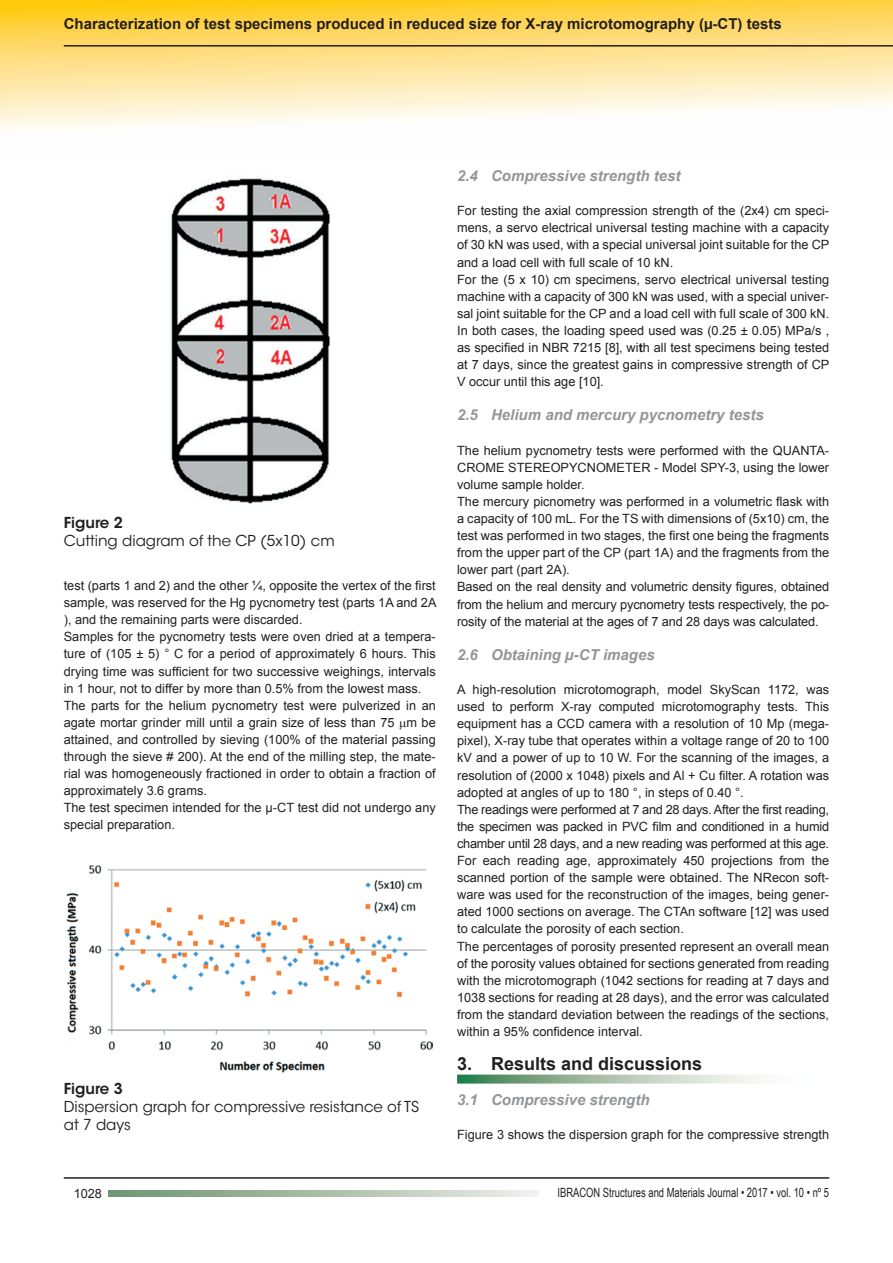
<style>
.page{position:relative;width:893px;height:1263px;background:#fff}
.page>*{position:absolute;margin:0;border:0;box-sizing:border-box;transform-origin:0 0}
.t1{font:700 18px "Arial";color:#231f20}
.t2{font:italic 700 15px "Arial";color:#939598}
.t3{font:700 15px "Arial";color:#231f20}
.t4{font:15px/18px "ITC Avant Garde Std";color:#231f20}
.t5{font:600 15px "ITC Avant Garde Std";color:#231f20}
.t6{font:12.75px/17.1px "Arial";color:#231f20}
.t7{font:12.75px "Arial Narrow";color:#231f20;scale:.9 1}
.s1{font-weight:700}
</style>
<div class="page">
<svg style="left:0;top:0;width:893px;height:130px;background:#fee498"></svg>
<hr style="left:64px;top:1177px;width:765px;height:2px;background:#231f20">
<hr style="left:64px;top:45px;width:829px;height:2px;background:#231f20">
<svg style="left:108px;top:1190px;width:431px;height:6px;background:#acc0aa"></svg>
<svg style="left:457px;top:1074px;width:300px;height:9px;background:#a8c3ac"></svg>
<img style="left:171px;top:178px;width:159px;height:326px">
<img style="left:66px;top:865px;width:367px;height:208px">
<p class="t3" style="left:64px;top:13px;width:719px">Characterization of test specimens produced in reduced size for X-ray microtomography (µ-CT) tests</p>
<p class="t5" style="left:64px;top:513px;width:61px">Figure 2</p>
<p class="t4" style="left:64px;top:532px;width:272px">Cutting diagram of the CP (5x10) cm</p>
<p class="t6" style="left:64px;top:577px;width:374px">test (parts 1 and 2) and the other ¼, opposite the vertex of the first sample, was reserved for the Hg pycnometry test (parts 1A and 2A ), and the remaining parts were discarded.<br>Samples for the pycnometry tests were oven dried at a tempera&shy;ture of (105 ± 5) ° C for a period of approximately 6 hours. This drying time was sufficient for two successive weighings, intervals in 1 hour, not to differ by more than 0.5% from the lowest mass.<br>The parts for the helium pycnometry test were pulverized in an agate mortar grinder mill until a grain size of less than 75 m be attained, and controlled by sieving (100% of the material passing through the sieve # 200). At the end of the milling step, the mate&shy;rial was homogeneously fractioned in order to obtain a fraction of approximately 3.6 grams.<br>The test specimen intended for the μ-CT test did not undergo any special preparation.</p>
<p class="t5" style="left:64px;top:1078px;width:61px">Figure 3</p>
<p class="t4" style="left:64px;top:1097px;width:357px">Dispersion graph for compressive resistance of TS at 7 days</p>
<p class="t2" style="left:457px;top:166px;width:225px">2.4 Compressive strength test</p>
<p class="t6" style="left:457px;top:202px;width:374px">For testing the axial compression strength of the (2x4) cm speci&shy;mens, a servo electrical universal testing machine with a capacity of 30 kN was used, with a special universal joint suitable for the CP and a load cell with full scale of 10 kN.<br>For the (5 x 10) cm specimens, servo electrical universal testing machine with a capacity of 300 kN was used, with a special univer&shy;sal joint suitable for the CP and a load cell with full scale of 300 kN.<br>In both cases, the loading speed used was (0.25 ± 0.05) MPa/s , as specified in NBR 7215 [8], wi<span class="s1">t</span>h all test specimens being tested at 7 days, since the greatest gains in compressive strength of CP V occur until this age [10].</p>
<p class="t2" style="left:457px;top:405px;width:308px">2.5 Helium and mercury pycnometry tests</p>
<p class="t6" style="left:457px;top:442px;width:374px">The helium pycnometry tests were performed with the QUANTA-CROME STEREOPYCNOMETER - Model SPY-3, using the lower volume sample holder.<br>The mercury picnometry was performed in a volumetric flask with a capacity of 100 mL. For the TS with dimensions of (5x10) cm, the test was performed in two stages, the first one being the fragments from the upper part of the CP (part 1A) and the fragments from the lower part (part 2A).<br>Based on the real density and volumetric density figures, obtained from the helium and mercury pycnometry tests respectively, the po&shy;rosity of the material at the ages of 7 and 28 days was calculated.</p>
<p class="t2" style="left:457px;top:645px;width:199px">2.6 Obtaining µ-CT images</p>
<p class="t6" style="left:457px;top:681px;width:374px">A high-resolution microtomograph, model SkyScan 1172, was used to perform X-ray computed microtomography tests. This equipment has a CCD camera with a resolution of 10 Mp (mega&shy;pixel), X-ray tube that operates within a voltage range of 20 to 100 kV and a power of up to 10 W. For the scanning of the images, a resolution of (2000 x 1048) pixels and Al + Cu filter. A rotation was adopted at angles of up to 180 °, in steps of 0.40 °.<br>The readings were performed at 7 and 28 days. After the first reading, the specimen was packed in PVC film and conditioned in a humid chamber until 28 days, and a new reading was performed at this age.<br>For each reading age, approximately 450 projections from the scanned portion of the sample were obtained. The NRecon soft&shy;ware was used for the reconstruction of the images, being gener&shy;ated 1000 sections on average. The CTAn software [12] was used to calculate the porosity of each section.<br>The percentages of porosity presented represent an overall mean of the porosity values obtained for sections generated from reading with the microtomograph (1042 sections for reading at 7 days and 1038 sections for reading at 28 days), and the error was calculated from the standard deviation between the readings of the sections, within a 95% confidence interval.</p>
<h1 class="t1" style="left:457px;top:1051px;width:247px">3. Results and discussions</h1>
<p class="t2" style="left:457px;top:1089px;width:194px">3.1 Compressive strength</p>
<p class="t6" style="left:457px;top:1126px;width:374px">Figure 3 shows the dispersion graph for the compressive strength</p>
<p class="t6" style="left:74px;top:1185px;width:30px">1028</p>
<p class="t7" style="left:557px;top:1183px;width:303px">IBRACON Structures and Materials Journal • 2017 • vol. 10 • nº 5</p>
</div>
